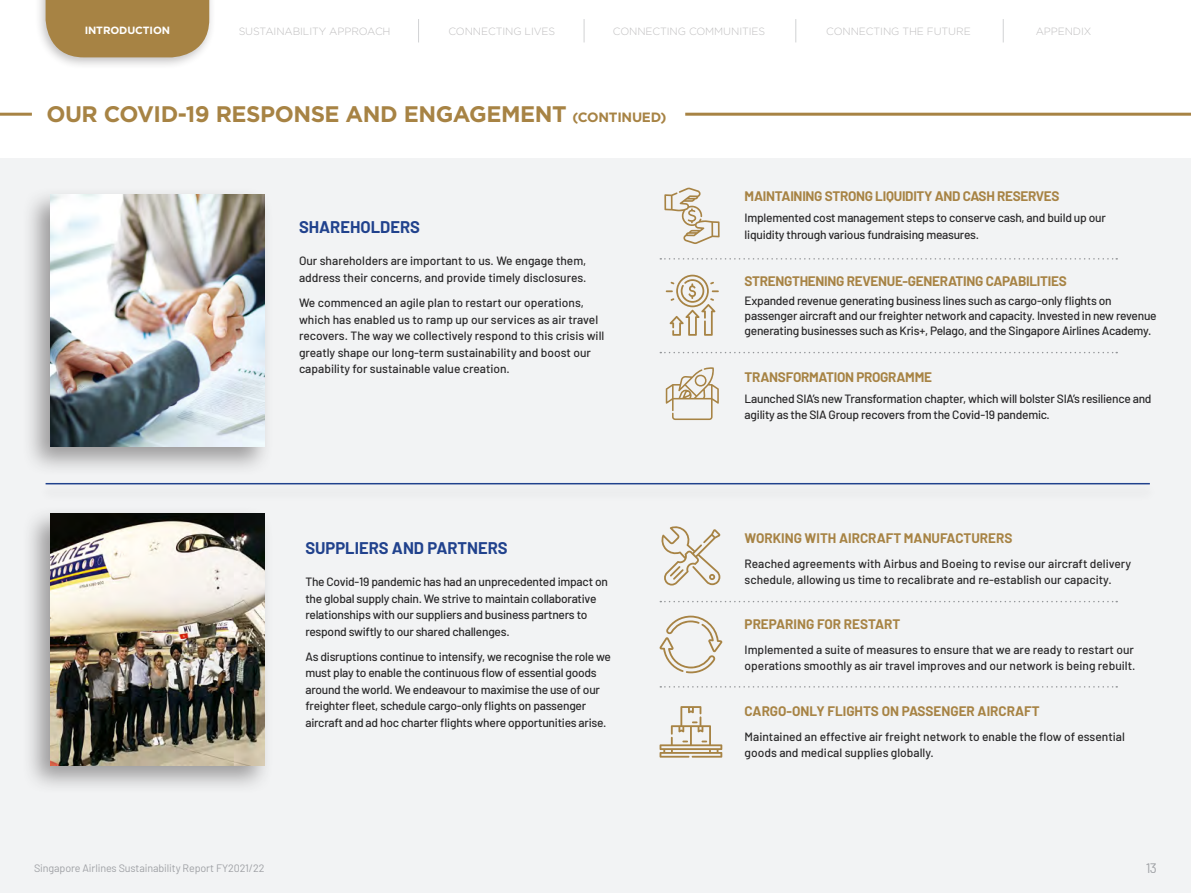
<style>
.page{position:relative;width:1191px;height:893px;background:#fff}
.page>*{position:absolute;margin:0;border:0;box-sizing:border-box;transform-origin:0 0}
.t1{font:700 22.5px "Gotham";letter-spacing:-.02em;color:#a78344}
.t2{font:700 16.5px "Barlow";color:#21428d}
.t3{font:13.65px "Barlow";color:#a8a9ad}
.t4{font:700 13.5px "Barlow";letter-spacing:-.02em;color:#a78344}
.t5{font:700 13.5px "Barlow";color:#a78344}
.t6{font:500 12px/16.5px "Barlow";letter-spacing:-.02em;color:#292829}
.t7{font:500 12px/16.5px "Barlow";color:#292829}
.t8{font:10.8px "Barlow";letter-spacing:-.01em;color:#a8a9ad}
.t9{font:300 10.5px "Gotham";letter-spacing:-.01em;color:#bfbebf}
.t10{font:700 10.5px "Gotham";letter-spacing:-.01em;color:#fff}
.s1{font-size:13.5px}
</style>
<div class="page">
<hr style="left:0;top:113px;width:32px;height:3px;background:#a78344">
<hr style="left:685px;top:113px;width:506px;height:3px;background:#a78344">
<div style="left:0;top:158px;width:1191px;height:735px;background:#f2f3f4"></div>
<div style="left:22px;top:187px;width:252px;height:289px;background:#231f20;opacity:.42"></div>
<img style="left:51px;top:195px;width:214px;height:251px">
<svg style="left:660px;top:258px;width:457px;height:2px"></svg>
<svg style="left:660px;top:352px;width:457px;height:1px"></svg>
<svg style="left:664px;top:187px;width:55px;height:57px"></svg>
<svg style="left:666px;top:275px;width:53px;height:61px"></svg>
<svg style="left:666px;top:367px;width:53px;height:53px"></svg>
<div style="left:37px;top:482px;width:1121px;height:20px;background:#eeeff0"></div>
<hr style="left:46px;top:483px;width:1103px;height:1px;background:#21428d">
<div style="left:22px;top:506px;width:252px;height:289px;background:#231f20;opacity:.42"></div>
<img style="left:51px;top:514px;width:214px;height:251px">
<svg style="left:661px;top:526px;width:59px;height:59px"></svg>
<svg style="left:659px;top:616px;width:63px;height:57px"></svg>
<svg style="left:659px;top:706px;width:63px;height:52px"></svg>
<svg style="left:660px;top:601px;width:457px;height:1px"></svg>
<svg style="left:660px;top:686px;width:457px;height:2px"></svg>
<div style="left:35px;top:0;width:182px;height:70px;background:#231f20;opacity:.28"></div>
<div style="left:46px;top:0;width:163px;height:57px;background:#a78344"></div>
<svg style="left:418px;top:19px;width:1px;height:23px"></svg>
<svg style="left:584px;top:19px;width:1px;height:23px"></svg>
<svg style="left:795px;top:19px;width:1px;height:23px"></svg>
<svg style="left:1003px;top:19px;width:1px;height:23px"></svg>
<p class="t10" style="left:85px;top:24px;width:87px">INTRODUCTION</p>
<p class="t9" style="left:239px;top:26px;width:153px">SUSTAINABILITY APPROACH</p>
<p class="t9" style="left:448px;top:26px;width:108px">CONNECTING LIVES</p>
<p class="t9" style="left:613px;top:26px;width:154px">CONNECTING COMMUNITIES</p>
<p class="t9" style="left:826px;top:26px;width:146px">CONNECTING THE FUTURE</p>
<p class="t9" style="left:1035px;top:26px;width:57px">APPENDIX</p>
<p class="t1" style="left:46px;top:99px;width:622px">OUR COVID-19 RESPONSE AND ENGAGEMENT <span class="s1">(CONTINUED)</span></p>
<p class="t2" style="left:299px;top:215px;width:122px">SHAREHOLDERS</p>
<p class="t7" style="left:299px;top:252px;width:289px">Our shareholders are important to us. We engage them, address their concerns, and provide timely disclosures.</p>
<p class="t7" style="left:299px;top:293px;width:307px">We commenced an agile plan to restart our operations, which has enabled us to ramp up our services as air travel recovers. The way we collectively respond to this crisis will greatly shape our long-term sustainability and boost our capability for sustainable value creation.</p>
<p class="t2" style="left:305px;top:536px;width:204px">SUPPLIERS AND PARTNERS</p>
<p class="t6" style="left:305px;top:573px;width:304px">The Covid-19 pandemic has had an unprecedented impact on the global supply chain. We strive to maintain collaborative relationships with our suppliers and business partners to respond swiftly to our shared challenges.</p>
<p class="t6" style="left:305px;top:647px;width:307px">As disruptions continue to intensify, we recognise the role we must play to enable the continuous flow of essential goods around the world. We endeavour to maximise the use of our freighter fleet, schedule cargo-only flights on passenger aircraft and ad hoc charter flights where opportunities arise.</p>
<p class="t4" style="left:744px;top:187px;width:316px">MAINTAINING STRONG LIQUIDITY AND CASH RESERVES</p>
<p class="t6" style="left:744px;top:209px;width:363px">Implemented cost management steps to conserve cash, and build up our liquidity through various fundraising measures.</p>
<p class="t4" style="left:744px;top:271px;width:323px">STRENGTHENING REVENUE-GENERATING CAPABILITIES</p>
<p class="t6" style="left:744px;top:292px;width:413px;line-height:15px">Expanded revenue generating business lines such as cargo-only flights on passenger aircraft and our freighter network and capacity. Invested in new revenue generating businesses such as Kris+, Pelago, and the Singapore Airlines Academy.</p>
<p class="t4" style="left:744px;top:367px;width:189px">TRANSFORMATION PROGRAMME</p>
<p class="t6" style="left:744px;top:389px;width:408px">Launched SIA’s new Transformation chapter, which will bolster SIA’s resilience and agility as the SIA Group recovers from the Covid-19 pandemic.</p>
<p class="t5" style="left:744px;top:528px;width:269px">WORKING WITH AIRCRAFT MANUFACTURERS</p>
<p class="t7" style="left:744px;top:554px;width:388px">Reached agreements with Airbus and Boeing to revise our aircraft delivery schedule, allowing us time to recalibrate and re-establish our capacity.</p>
<p class="t5" style="left:744px;top:614px;width:157px">PREPARING FOR RESTART</p>
<p class="t7" style="left:744px;top:640px;width:392px">Implemented a suite of measures to ensure that we are ready to restart our operations smoothly as air travel improves and our network is being rebuilt.</p>
<p class="t5" style="left:744px;top:701px;width:297px">CARGO-ONLY FLIGHTS ON PASSENGER AIRCRAFT</p>
<p class="t7" style="left:744px;top:727px;width:382px">Maintained an effective air freight network to enable the flow of essential goods and medical supplies globally.</p>
<p class="t8" style="left:34px;top:860px;width:232px">Singapore Airlines Sustainability Report FY2021/22</p>
<p class="t3" style="left:1145px;top:858px;width:13px">13</p>
</div>
